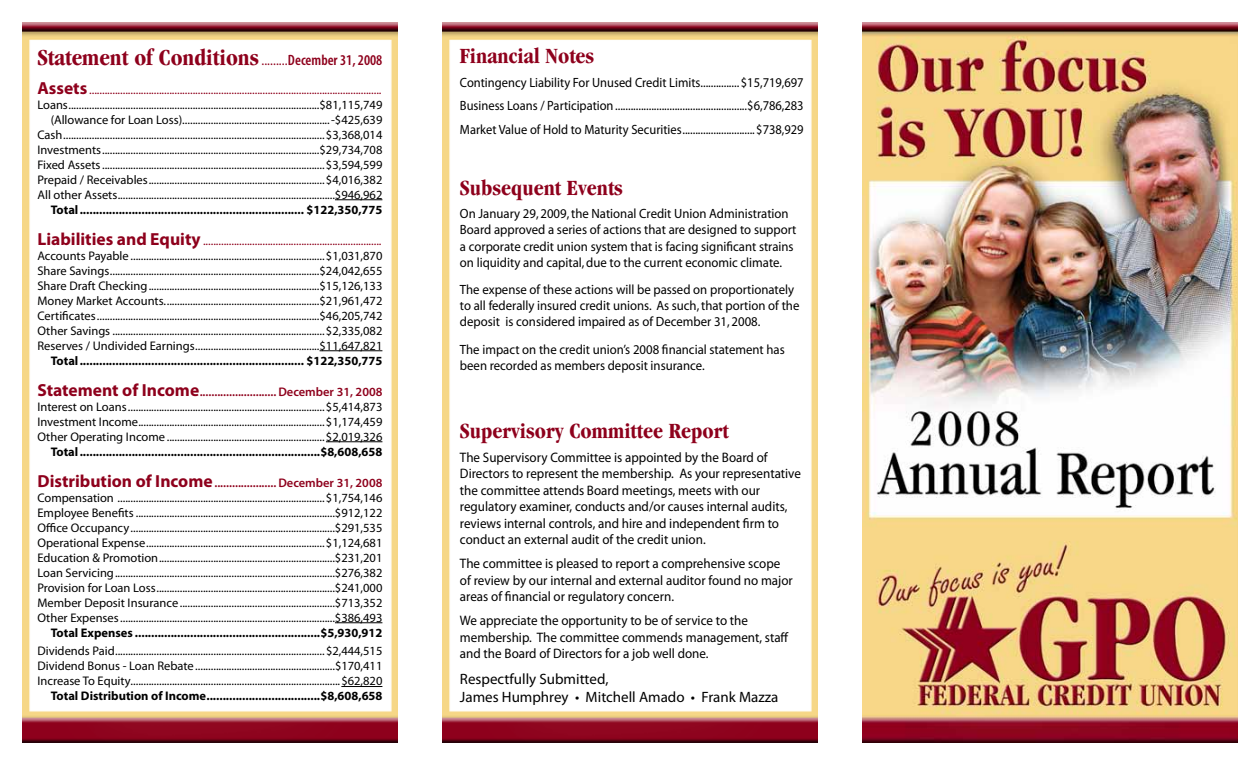
<style>
.page{position:relative;width:1260px;height:765px;background:#fff}
.page>*{position:absolute;margin:0;border:0;box-sizing:border-box;transform-origin:0 0}
.t1{font:700 condensed 23.75px "Garamond";color:#8e001c}
.t2{font:700 condensed 22.5px "Garamond";color:#8e001c}
.t3{font:15px/18px "Myriad Pro";color:#000}
.t4{font:13.75px/16.5px "Myriad Pro";color:#000;scale:.95 1}
.t5{font:13.5px/16.1px "Myriad";color:#000;scale:.95 1}
.t6{font:13.5px/23.8px "Myriad Pro";color:#000;text-align:justify;scale:.93 1}
.t7{font:12.5px/15px "Myriad Pro";color:#000;text-align:justify}
.t8{font:700 12.5px "Myriad Pro";color:#000}
.s1{font-family:"Myriad Pro";font-weight:400;font-size:15px}
.s2{font-family:"Myriad Pro";font-weight:600;font-size:15px}
.s3{font-weight:700;font-size:17.5px;color:#8e001c}
.s4{color:#8e001c}
.s5{font-weight:600;color:#8e001c}
</style>
<div class="page">
<img style="left:862px;top:22px;width:376px;height:720px">
<img style="left:22px;top:22px;width:376px;height:720px">
<img style="left:442px;top:22px;width:376px;height:720px">
<hr style="left:335px;top:199px;width:47px;height:1px;background:#000">
<hr style="left:320px;top:350px;width:62px;height:1px;background:#000">
<hr style="left:326px;top:441px;width:56px;height:1px;background:#000">
<hr style="left:335px;top:622px;width:47px;height:1px;background:#000">
<hr style="left:341px;top:686px;width:41px;height:1px;background:#000">
<h1 class="t1" style="left:37px;top:44px;width:347px">Statement of Conditions<span class="s1">..........</span><span class="s2">December 31, 2008</span></h1>
<p class="t7" style="left:37px;top:82px;width:347px;text-align:right"><span class="s3">Assets</span><span class="s4">.................................................................................................................<br></span>Loans.................................................................................................$81,115,749 (Allowance for Loan Loss).........................................................-$425,639<br>Cash.....................................................................................................$3,368,014<br>Investments....................................................................................$29,734,708<br>Fixed Assets......................................................................................$3,594,599<br>Prepaid / Receivables....................................................................$4,016,382<br>All other Assets....................................................................................$946,962</p>
<p class="t8" style="left:51px;top:201px;width:333px">Total...................................................................... $122,350,775</p>
<p class="t7" style="left:37px;top:233px;width:347px"><span class="s3">Liabilities and Equity</span> <span class="s4">.....................................................................<br></span>Accounts Payable ...........................................................................$1,031,870<br>Share Savings.................................................................................$24,042,655<br>Share Draft Checking..................................................................$15,126,133<br>Money Market Accounts............................................................$21,961,472<br>Certificates......................................................................................$46,205,742<br>Other Savings ..................................................................................$2,335,082<br>Reserves / Undivided Earnings................................................$11,647,821</p>
<p class="t8" style="left:51px;top:352px;width:333px">Total...................................................................... $122,350,775</p>
<p class="t7" style="left:37px;top:384px;width:347px"><span class="s3">Statement of Income</span><span class="s5">........................... December 31, 2008<br></span>Interest on Loans............................................................................$5,414,873<br>Investment Income........................................................................$1,174,459<br>Other Operating Income .............................................................$2,019,326</p>
<p class="t8" style="left:51px;top:443px;width:333px">Total...........................................................................$8,608,658</p>
<p class="t7" style="left:37px;top:475px;width:347px"><span class="s3">Distribution of Income</span><span class="s5">...................... December 31, 2008<br></span>Compensation ................................................................................$1,754,146<br>Employee Benefits .............................................................................$912,122<br>Office Occupancy...............................................................................$291,535<br>Operational Expense.....................................................................$1,124,681<br>Education &amp; Promotion....................................................................$231,201<br>Loan Servicing.....................................................................................$276,382<br>Provision for Loan Loss.....................................................................$241,000<br>Member Deposit Insurance............................................................$713,352<br>Other Expenses...................................................................................$386,493</p>
<p class="t8" style="left:51px;top:624px;width:333px">Total Expenses..........................................................$5,930,912</p>
<p class="t7" style="left:37px;top:643px;width:347px">Dividends Paid.................................................................................$2,444,515<br>Dividend Bonus - Loan Rebate......................................................$170,411<br>Increase To Equity.................................................................................$62,820</p>
<p class="t8" style="left:51px;top:688px;width:333px">Total Distribution of Income....................................$8,608,658</p>
<h2 class="t2" style="left:460px;top:43px;width:136px">Financial Notes</h2>
<p class="t6" style="left:460px;top:70px;width:371px">Contingency Liability For Unused Credit Limits...............$15,719,697<br>Business Loans / Participation...................................................$6,786,283<br>Market Value of Hold to Maturity Securities............................$738,929</p>
<h2 class="t2" style="left:460px;top:175px;width:165px">Subsequent Events</h2>
<p class="t5" style="left:460px;top:206px;width:356px">On January 29, 2009, the National Credit Union Administration Board approved a series of actions that are designed to support a corporate credit union system that is facing significant strains on liquidity and capital, due to the current economic climate.</p>
<p class="t5" style="left:460px;top:282px;width:359px">The expense of these actions will be passed on proportionately to all federally insured credit unions. As such, that portion of the deposit is considered impaired as of December 31, 2008.</p>
<p class="t5" style="left:460px;top:342px;width:343px">The impact on the credit union’s 2008 financial statement has been recorded as members deposit insurance.</p>
<h2 class="t2" style="left:460px;top:418px;width:270px">Supervisory Committee Report</h2>
<p class="t4" style="left:460px;top:449px;width:360px">The Supervisory Committee is appointed by the Board of Directors to represent the membership. As your representative the committee attends Board meetings, meets with our regulatory examiner, conducts and/or causes internal audits, reviews internal controls, and hire and independent firm to conduct an external audit of the credit union.</p>
<p class="t4" style="left:460px;top:555px;width:352px">The committee is pleased to report a comprehensive scope of review by our internal and external auditor found no major areas of financial or regulatory concern.</p>
<p class="t4" style="left:460px;top:612px;width:348px">We appreciate the opportunity to be of service to the membership. The committee commends management, staff and the Board of Directors for a job well done.</p>
<p class="t3" style="left:460px;top:670px;width:320px">Respectfully Submitted,<br>James Humphrey • Mitchell Amado • Frank Mazza</p>
</div>
